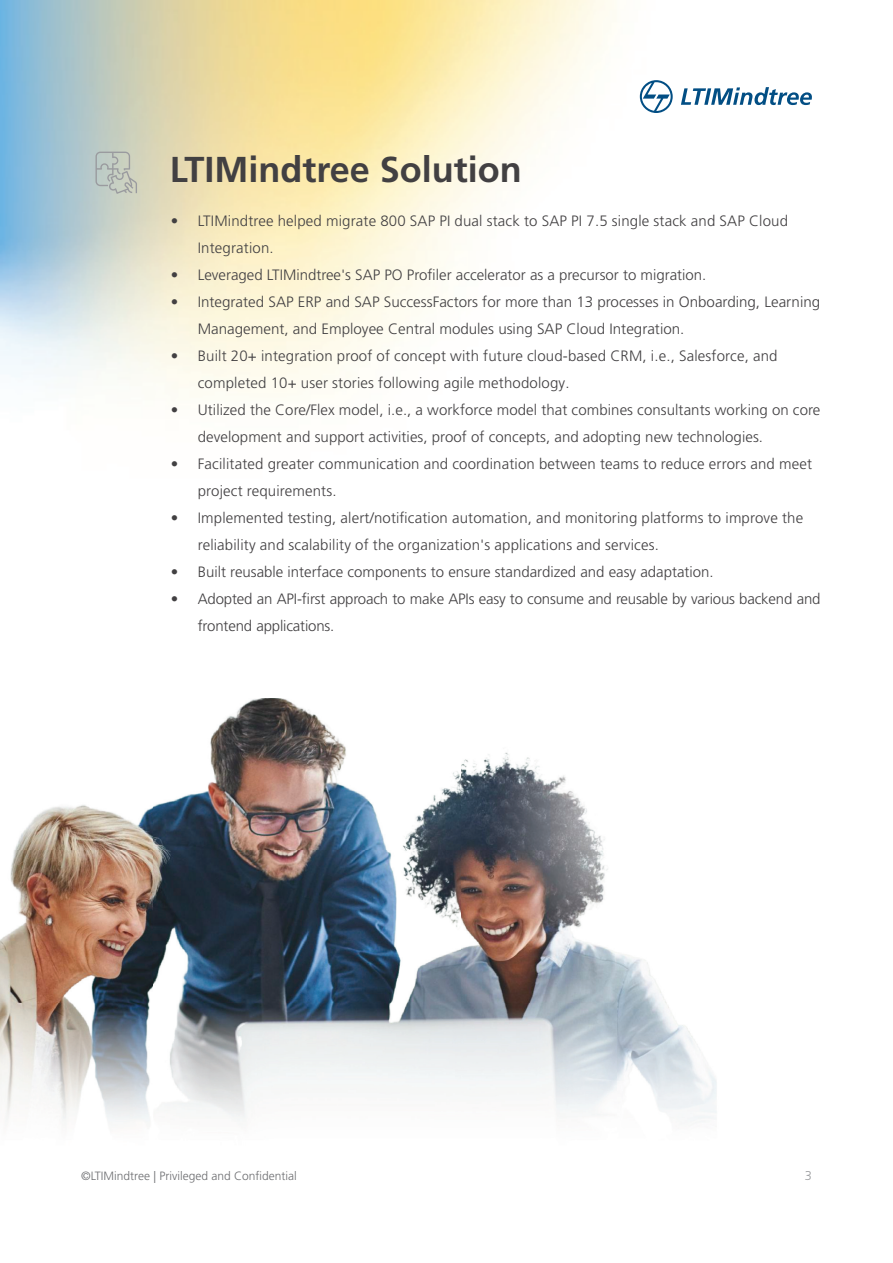
<style>
.page{position:relative;width:893px;height:1263px;background:#fff}
.page>*{position:absolute;margin:0;border:0;box-sizing:border-box;transform-origin:0 0}
.t1{font:700 36px "Frutiger LT Pro";color:#424042}
.t2{font:300 15px/27px "Frutiger LT Pro";letter-spacing:.005em;color:#424042}
.t3{font:300 12.75px "Frutiger LT Pro";color:#98999c}
.t4{font:300 12px "Frutiger LT Pro";color:#6d6e71}
</style>
<div class="page">
<img style="left:0;top:0;width:806px;height:398px">
<svg style="left:640px;top:80px;width:33px;height:33px"></svg>
<svg style="left:681px;top:87px;width:131px;height:18px"></svg>
<svg style="left:95px;top:152px;width:42px;height:42px;background:#bcc3ba"></svg>
<img style="left:0;top:699px;width:717px;height:424px">
<h1 class="t1" style="left:170px;top:149px;width:354px">LTIMindtree Solution</h1>
<p class="t2" style="left:198px;top:208px;width:592px;text-indent:-27px">• LTIMindtree helped migrate 800 SAP PI dual stack to SAP PI 7.5 single stack and SAP Cloud<br>Integration.</p>
<p class="t2" style="left:171px;top:262px;width:537px">• Leveraged LTIMindtree's SAP PO Profiler accelerator as a precursor to migration.</p>
<p class="t2" style="left:198px;top:289px;width:624px;text-indent:-27px">• Integrated SAP ERP and SAP SuccessFactors for more than 13 processes in Onboarding, Learning<br>Management, and Employee Central modules using SAP Cloud Integration.</p>
<p class="t2" style="left:198px;top:343px;width:581px;text-indent:-27px">• Built 20+ integration proof of concept with future cloud-based CRM, i.e., Salesforce, and completed 10+ user stories following agile methodology.</p>
<p class="t2" style="left:198px;top:397px;width:624px;text-indent:-27px">• Utilized the Core/Flex model, i.e., a workforce model that combines consultants working on core development and support activities, proof of concepts, and adopting new technologies.</p>
<p class="t2" style="left:198px;top:451px;width:616px;text-indent:-27px">• Facilitated greater communication and coordination between teams to reduce errors and meet project requirements.</p>
<p class="t2" style="left:198px;top:505px;width:607px;text-indent:-27px">• Implemented testing, alert/notification automation, and monitoring platforms to improve the reliability and scalability of the organization's applications and services.</p>
<p class="t2" style="left:171px;top:559px;width:544px">• Built reusable interface components to ensure standardized and easy adaptation.</p>
<p class="t2" style="left:198px;top:586px;width:624px;text-indent:-27px">• Adopted an API-first approach to make APIs easy to consume and reusable by various backend and frontend applications.</p>
<p class="t4" style="left:81px;top:1169px;width:217px">©LTIMindtree | Privileged and Confidential</p>
<p class="t3" style="left:805px;top:1168px;width:9px">3</p>
</div>
